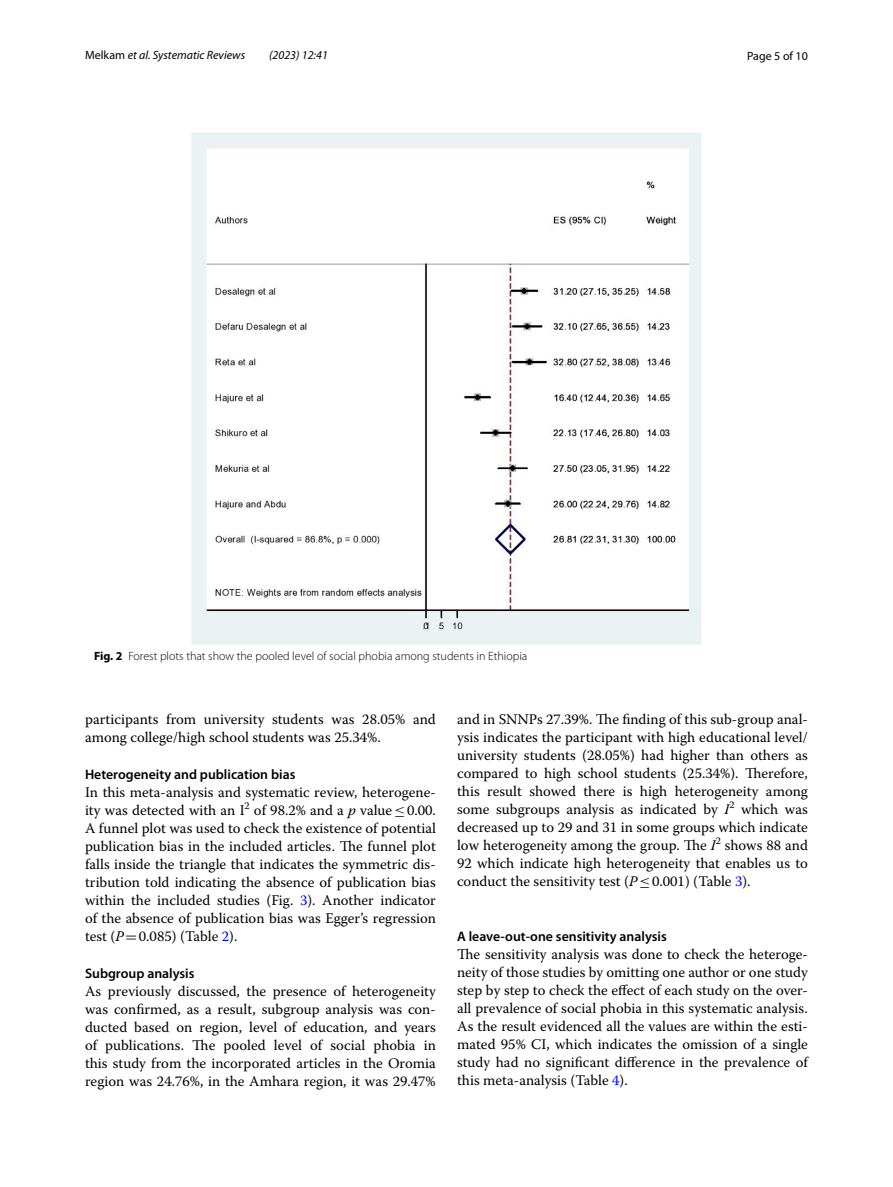
<style>
.page{position:relative;width:893px;height:1187px;background:#fff}
.page>*{position:absolute;margin:0;border:0;box-sizing:border-box;transform-origin:0 0}
.t1{font:14.7px/18px "Warnock Pro";color:#000;text-align:justify}
.t2{font:600 13.8px "Myriad Pro";color:#000}
.t3{font:300 12px "Myriad Pro";color:#000}
.t4{font:italic 12px "Myriad Pro";color:#000}
.t5{font:12px "Myriad Pro";color:#000}
.s1{font-style:normal}
.s2{font-weight:700}
.s3{font-style:italic}
.s4{font-family:"MTSY"}
.s5{color:#00f}
</style>
<div class="page">
<img style="left:191px;top:133px;width:511px;height:511px">
<p class="t4" style="left:85px;top:48px;width:162px"><span class="s1">Melkam</span> et al. Systematic Reviews</p>
<p class="t4" style="left:269px;top:48px;width:60px">(2023) 12:41</p>
<p class="t5" style="left:747px;top:48px;width:62px">Page 5 of 10</p>
<p class="t3" style="left:94px;top:649px;width:435px"><span class="s2">Fig. 2</span> Forest plots that show the pooled level of social phobia among students in Ethiopia</p>
<p class="t1" style="left:85px;top:710px;width:352px">participants from university students was 28.05% and among college/high school students was 25.34%.</p>
<p class="t2" style="left:85px;top:765px;width:212px">Heterogeneity and publication bias</p>
<p class="t1" style="left:85px;top:783px;width:352px">In this meta-analysis and systematic review, heterogene&shy;ity was detected with an I<sup>2</sup> of 98.2% and a <span class="s3">p</span> value<span class="s4">≤</span>0.00.<br>A funnel plot was used to check the existence of potential publication bias in the included articles. The funnel plot falls inside the triangle that indicates the symmetric dis&shy;tribution told indicating the absence of publication bias within the included studies (Fig. <span class="s5">3</span>). Another indicator of the absence of publication bias was Egger’s regression test (<span class="s3">P</span><span class="s4">=</span>0.085) (Table <span class="s5">2</span>).</p>
<p class="t2" style="left:85px;top:964px;width:111px">Subgroup analysis</p>
<p class="t1" style="left:85px;top:982px;width:352px">As previously discussed, the presence of heterogeneity was confirmed, as a result, subgroup analysis was con&shy;ducted based on region, level of education, and years of publications. The pooled level of social phobia in this study from the incorporated articles in the Oromia region was 24.76%, in the Amhara region, it was 29.47%</p>
<p class="t1" style="left:457px;top:710px;width:352px">and in SNNPs 27.39%. The finding of this sub-group anal&shy;ysis indicates the participant with high educational level/ university students (28.05%) had higher than others as compared to high school students (25.34%). Therefore, this result showed there is high heterogeneity among some subgroups analysis as indicated by <span class="s3">I</span><sup>2</sup> which was decreased up to 29 and 31 in some groups which indicate low heterogeneity among the group. The <span class="s3">I</span><sup>2</sup> shows 88 and 92 which indicate high heterogeneity that enables us to conduct the sensitivity test (<span class="s3">P</span><span class="s4">≤</span>0.001) (Table <span class="s5">3</span>).</p>
<p class="t2" style="left:457px;top:927px;width:211px">A leave‑out‑one sensitivity analysis</p>
<p class="t1" style="left:457px;top:944px;width:352px">The sensitivity analysis was done to check the heteroge&shy;neity of those studies by omitting one author or one study step by step to check the effect of each study on the over&shy;all prevalence of social phobia in this systematic analysis.<br>As the result evidenced all the values are within the esti&shy;mated 95% CI, which indicates the omission of a single study had no significant difference in the prevalence of this meta-analysis (Table <span class="s5">4</span>).</p>
</div>
